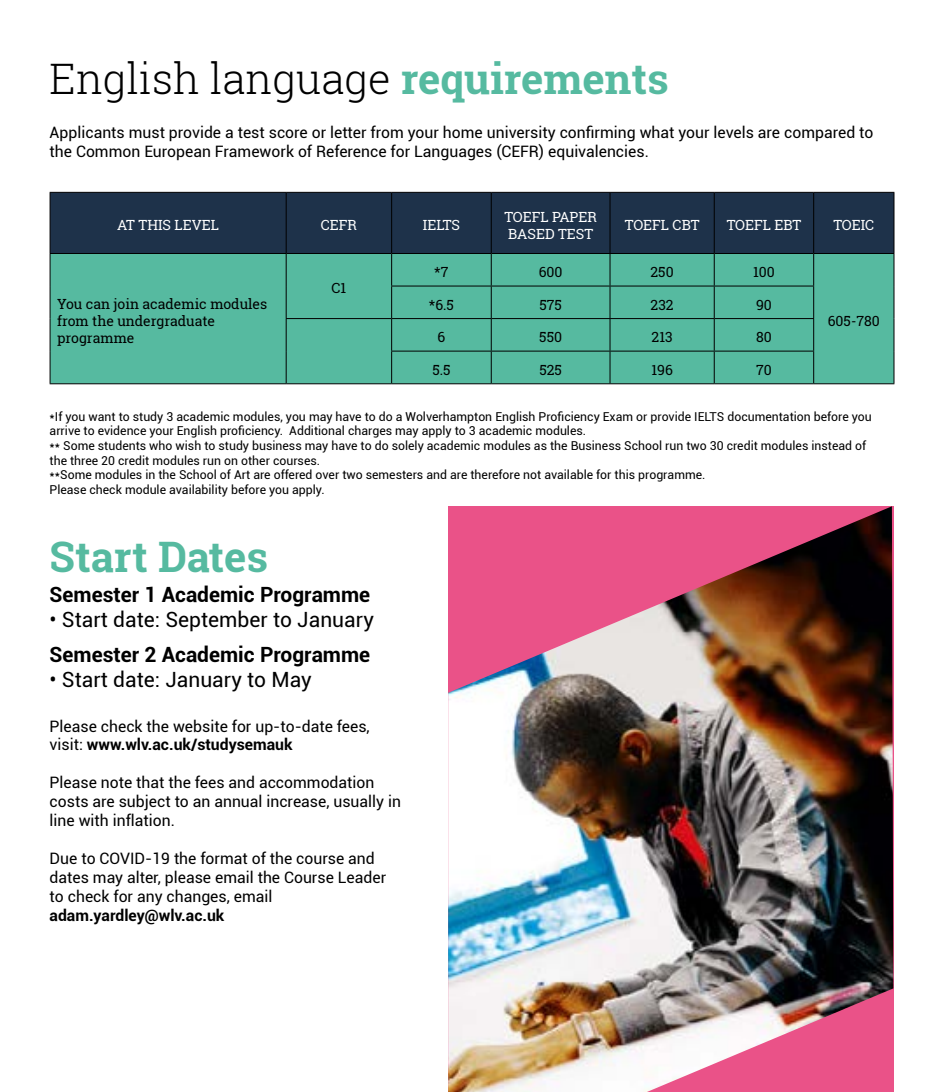
<style>
.page{position:relative;width:943px;height:1092px;background:#fff}
.page>*{position:absolute;margin:0;border:0;box-sizing:border-box;transform-origin:0 0}
.t1{font:300 42px "Roboto Slab";color:#000}
.t2{font:700 42px "Roboto Slab";color:#56baa0}
.t3{font:700 21px "Roboto";color:#000}
.t4{font:21px "Roboto";color:#000}
.t5{font:15.75px/18.9px "Roboto";color:#000}
.t6{font:700 15.75px "Roboto";color:#000}
.t7{font:14px/16.8px "Roboto Slab";color:#000}
.t8{font:14px/16.8px "Roboto Slab";color:#fff}
.t9{font:12.25px/14.7px "Roboto";color:#000}
.s1{font-weight:700;color:#56baa0}
.s2{font-weight:700}
</style>
<div class="page">
<div style="left:51px;top:193px;width:842px;height:60px;background:#1e324a"></div>
<div style="left:51px;top:254px;width:842px;height:129px;background:#56baa0"></div>
<hr style="left:50px;top:192px;width:236px;height:1px;background:#000">
<hr style="left:50px;top:193px;width:1px;height:60px;background:#000">
<hr style="left:286px;top:192px;width:105px;height:1px;background:#000">
<hr style="left:286px;top:193px;width:1px;height:60px;background:#000">
<hr style="left:391px;top:192px;width:100px;height:1px;background:#000">
<hr style="left:391px;top:193px;width:1px;height:60px;background:#000">
<hr style="left:491px;top:192px;width:119px;height:1px;background:#000">
<hr style="left:491px;top:193px;width:1px;height:60px;background:#000">
<hr style="left:610px;top:192px;width:104px;height:1px;background:#000">
<hr style="left:609px;top:193px;width:1px;height:60px;background:#000">
<hr style="left:714px;top:192px;width:99px;height:1px;background:#000">
<hr style="left:713px;top:193px;width:1px;height:60px;background:#000">
<hr style="left:813px;top:192px;width:81px;height:1px;background:#000">
<hr style="left:813px;top:193px;width:1px;height:60px;background:#000">
<hr style="left:893px;top:193px;width:1px;height:60px;background:#000">
<hr style="left:50px;top:253px;width:236px;height:1px;background:#000">
<hr style="left:50px;top:254px;width:1px;height:32px;background:#000">
<hr style="left:286px;top:253px;width:105px;height:1px;background:#000">
<hr style="left:286px;top:254px;width:1px;height:32px;background:#000">
<hr style="left:391px;top:253px;width:100px;height:1px;background:#000">
<hr style="left:391px;top:254px;width:1px;height:31px;background:#000">
<hr style="left:491px;top:253px;width:119px;height:1px;background:#000">
<hr style="left:491px;top:254px;width:1px;height:31px;background:#000">
<hr style="left:610px;top:253px;width:104px;height:1px;background:#000">
<hr style="left:609px;top:254px;width:1px;height:31px;background:#000">
<hr style="left:714px;top:253px;width:99px;height:1px;background:#000">
<hr style="left:713px;top:254px;width:1px;height:31px;background:#000">
<hr style="left:813px;top:253px;width:81px;height:1px;background:#000">
<hr style="left:813px;top:254px;width:1px;height:31px;background:#000">
<hr style="left:893px;top:254px;width:1px;height:32px;background:#000">
<hr style="left:50px;top:286px;width:1px;height:32px;background:#000">
<hr style="left:286px;top:286px;width:1px;height:32px;background:#000">
<hr style="left:391px;top:285px;width:100px;height:1px;background:#000">
<hr style="left:391px;top:286px;width:1px;height:32px;background:#000">
<hr style="left:491px;top:285px;width:119px;height:1px;background:#000">
<hr style="left:491px;top:286px;width:1px;height:32px;background:#000">
<hr style="left:610px;top:285px;width:104px;height:1px;background:#000">
<hr style="left:609px;top:286px;width:1px;height:32px;background:#000">
<hr style="left:714px;top:285px;width:100px;height:1px;background:#000">
<hr style="left:713px;top:286px;width:1px;height:32px;background:#000">
<hr style="left:813px;top:286px;width:1px;height:32px;background:#000">
<hr style="left:893px;top:286px;width:1px;height:32px;background:#000">
<hr style="left:50px;top:318px;width:1px;height:33px;background:#000">
<hr style="left:286px;top:318px;width:105px;height:1px;background:#000">
<hr style="left:286px;top:319px;width:1px;height:32px;background:#000">
<hr style="left:391px;top:318px;width:100px;height:1px;background:#000">
<hr style="left:391px;top:319px;width:1px;height:31px;background:#000">
<hr style="left:491px;top:318px;width:119px;height:1px;background:#000">
<hr style="left:491px;top:319px;width:1px;height:31px;background:#000">
<hr style="left:610px;top:318px;width:104px;height:1px;background:#000">
<hr style="left:609px;top:319px;width:1px;height:31px;background:#000">
<hr style="left:714px;top:318px;width:100px;height:1px;background:#000">
<hr style="left:713px;top:319px;width:1px;height:31px;background:#000">
<hr style="left:813px;top:319px;width:1px;height:31px;background:#000">
<hr style="left:893px;top:318px;width:1px;height:33px;background:#000">
<hr style="left:50px;top:351px;width:1px;height:32px;background:#000">
<hr style="left:286px;top:351px;width:1px;height:32px;background:#000">
<hr style="left:391px;top:350px;width:100px;height:1px;background:#000">
<hr style="left:391px;top:351px;width:1px;height:32px;background:#000">
<hr style="left:491px;top:350px;width:119px;height:1px;background:#000">
<hr style="left:491px;top:351px;width:1px;height:32px;background:#000">
<hr style="left:610px;top:350px;width:104px;height:1px;background:#000">
<hr style="left:609px;top:351px;width:1px;height:32px;background:#000">
<hr style="left:714px;top:350px;width:100px;height:1px;background:#000">
<hr style="left:713px;top:351px;width:1px;height:32px;background:#000">
<hr style="left:813px;top:351px;width:1px;height:32px;background:#000">
<hr style="left:893px;top:351px;width:1px;height:32px;background:#000">
<hr style="left:50px;top:383px;width:236px;height:1px;background:#000">
<hr style="left:286px;top:383px;width:105px;height:1px;background:#000">
<hr style="left:391px;top:383px;width:100px;height:1px;background:#000">
<hr style="left:491px;top:383px;width:119px;height:1px;background:#000">
<hr style="left:610px;top:383px;width:104px;height:1px;background:#000">
<hr style="left:714px;top:383px;width:99px;height:1px;background:#000">
<hr style="left:813px;top:383px;width:81px;height:1px;background:#000">
<img style="left:448px;top:506px;width:445px;height:585px">
<h1 class="t1" style="left:50px;top:50px;width:621px">English language <span class="s1">requirements</span></h1>
<p class="t5" style="left:50px;top:122px;width:825px">Applicants must provide a test score or letter from your home university confirming what your levels are compared to the Common European Framework of Reference for Languages (CEFR) equivalencies.</p>
<p class="t8" style="left:117px;top:216px;width:103px">AT THIS LEVEL</p>
<p class="t8" style="left:321px;top:216px;width:38px">CEFR</p>
<p class="t8" style="left:423px;top:216px;width:38px">IELTS</p>
<p class="t8" style="left:504px;top:208px;width:94px">TOEFL PAPER<br>BASED TEST</p>
<p class="t8" style="left:625px;top:216px;width:76px">TOEFL CBT</p>
<p class="t8" style="left:726px;top:216px;width:76px">TOEFL EBT</p>
<p class="t8" style="left:833px;top:216px;width:42px">TOEIC</p>
<p class="t7" style="left:331px;top:280px;width:16px">C1</p>
<p class="t7" style="left:434px;top:263px;width:16px">*7</p>
<p class="t7" style="left:538px;top:263px;width:25px">600</p>
<p class="t7" style="left:650px;top:263px;width:25px">250</p>
<p class="t7" style="left:753px;top:263px;width:23px">100</p>
<p class="t7" style="left:57px;top:295px;width:212px">You can join academic modules from the undergraduate programme</p>
<p class="t7" style="left:429px;top:296px;width:27px">*6.5</p>
<p class="t7" style="left:539px;top:296px;width:24px">575</p>
<p class="t7" style="left:650px;top:296px;width:25px">232</p>
<p class="t7" style="left:756px;top:296px;width:17px">90</p>
<p class="t7" style="left:437px;top:328px;width:9px">6</p>
<p class="t7" style="left:539px;top:328px;width:24px">550</p>
<p class="t7" style="left:651px;top:328px;width:23px">213</p>
<p class="t7" style="left:756px;top:328px;width:17px">80</p>
<p class="t7" style="left:432px;top:361px;width:20px">5.5</p>
<p class="t7" style="left:539px;top:361px;width:24px">525</p>
<p class="t7" style="left:651px;top:361px;width:23px">196</p>
<p class="t7" style="left:756px;top:361px;width:17px">70</p>
<p class="t9" style="left:50px;top:408px;width:823px">*If you want to study 3 academic modules, you may have to do a Wolverhampton English Proficiency Exam or provide IELTS documentation before you arrive to evidence your English proficiency. Additional charges may apply to 3 academic modules.<br>** Some students who wish to study business may have to do solely academic modules as the Business School run two 30 credit modules instead of the three 20 credit modules run on other courses.<br>**Some modules in the School of Art are offered over two semesters and are therefore not available for this programme.<br>Please check module availability before you apply.</p>
<p class="t7" style="left:827px;top:312px;width:54px">605-780</p>
<h1 class="t2" style="left:50px;top:527px;width:220px">Start Dates</h1>
<h2 class="t3" style="left:50px;top:579px;width:322px">Semester 1 Academic Programme</h2>
<h2 class="t4" style="left:50px;top:605px;width:326px">• Start date: September to January</h2>
<h2 class="t3" style="left:50px;top:640px;width:322px">Semester 2 Academic Programme</h2>
<h2 class="t4" style="left:50px;top:665px;width:263px">• Start date: January to May</h2>
<p class="t5" style="left:50px;top:715px;width:321px">Please check the website for up-to-date fees, visit: <span class="s2">www.wlv.ac.uk/studysemauk</span></p>
<p class="t5" style="left:50px;top:772px;width:353px">Please note that the fees and accommodation costs are subject to an annual increase, usually in line with inflation.</p>
<p class="t5" style="left:50px;top:848px;width:338px">Due to COVID-19 the format of the course and dates may alter, please email the Course Leader to check for any changes, email</p>
<p class="t6" style="left:50px;top:903px;width:176px">adam.yardley@wlv.ac.uk</p>
</div>
